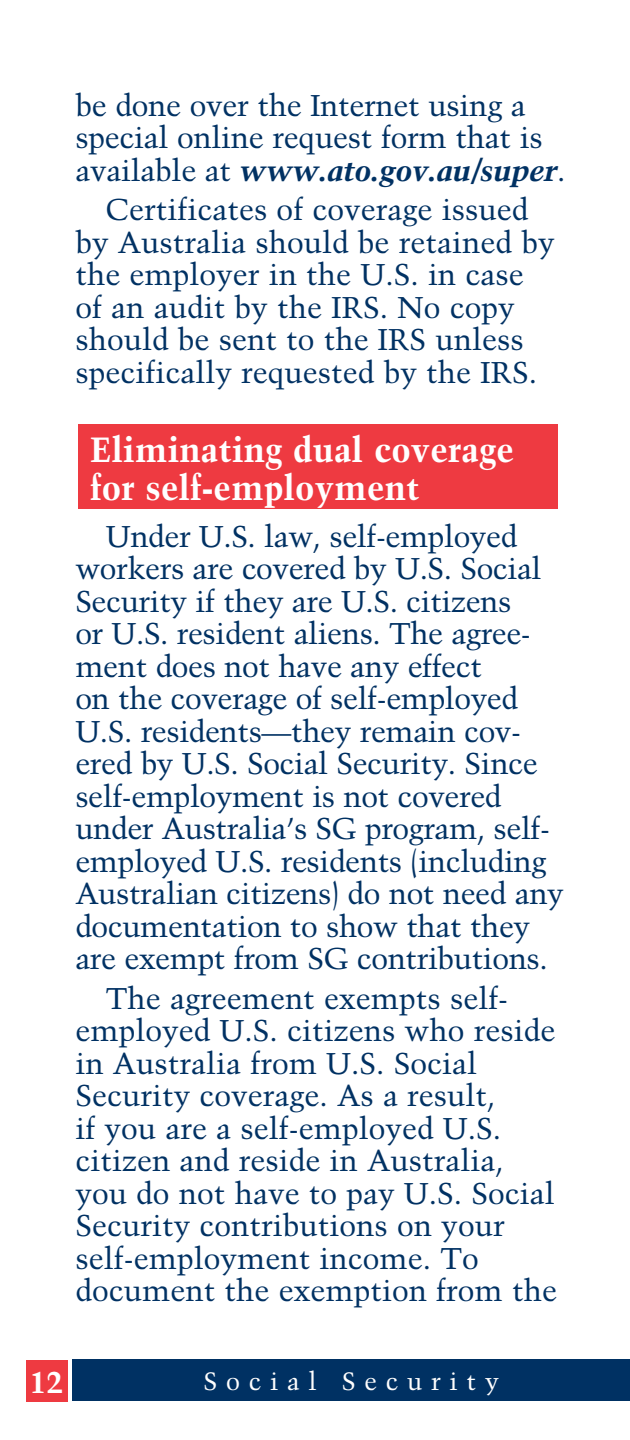
<style>
.page{position:relative;width:630px;height:1440px;background:#fff}
.page>*{position:absolute;margin:0;border:0;box-sizing:border-box;transform-origin:0 0}
.t1{font:700 35px/37.5px "Trump Mediaeval";color:#fff}
.paragraph_format{font:30px/32.5px "Trump Mediaeval";letter-spacing:-.01em;color:#003163}
.t2{font:700 30px "Trump Mediaeval";color:#fff}
.SSA_Pub_info{font:25px "Trump Mediaeval";letter-spacing:.35em;color:#fff}
.s1{font-weight:700;font-style:italic}
</style>
<div class="page">
<div style="left:26px;top:1360px;width:42px;height:42px;background:#ee3a41"></div>
<div style="left:78px;top:424px;width:479px;height:85px;background:#ee3a41"></div>
<div style="left:73px;top:1359px;width:557px;height:42px;background:#003163"></div>
<p class="paragraph_format" style="left:75px;top:88px;width:491px">be done over the Internet using a special online request form that is available at <span class="s1">www.ato.gov.au/super</span>.</p>
<p class="paragraph_format" style="left:75px;top:193px;width:481px;text-indent:30px">Certificates of coverage issued by Australia should be retained by the employer in the U.S. in case of an audit by the IRS. No copy should be sent to the IRS unless specifically requested by the IRS.</p>
<p class="t1" style="left:90px;top:430px;width:425px">Eliminating dual coverage for self-employment</p>
<p class="paragraph_format" style="left:75px;top:520px;width:490px;text-indent:30px">Under U.S. law, self-employed workers are covered by U.S. Social Security if they are U.S. citizens<br>or U.S. resident aliens. The agree&shy;ment does not have any effect<br>on the coverage of self-employed U.S. residents—they remain cov&shy;ered by U.S. Social Security. Since self-employment is not covered under Australia’s SG program, self&shy;employed U.S. residents (including Australian citizens) do not need any documentation to show that they are exempt from SG contributions.</p>
<p class="paragraph_format" style="left:75px;top:982px;width:483px;text-indent:30px">The agreement exempts self&shy;employed U.S. citizens who reside in Australia from U.S. Social<br>Security coverage. As a result,<br>if you are a self-employed U.S. citizen and reside in Australia, you do not have to pay U.S. Social<br>Security contributions on your self-employment income. To document the exemption from the</p>
<p class="t2" style="left:30px;top:1363px;width:35px">12</p>
<p class="SSA_Pub_info" style="left:204px;top:1366px;width:297px">Social Security</p>
</div>
